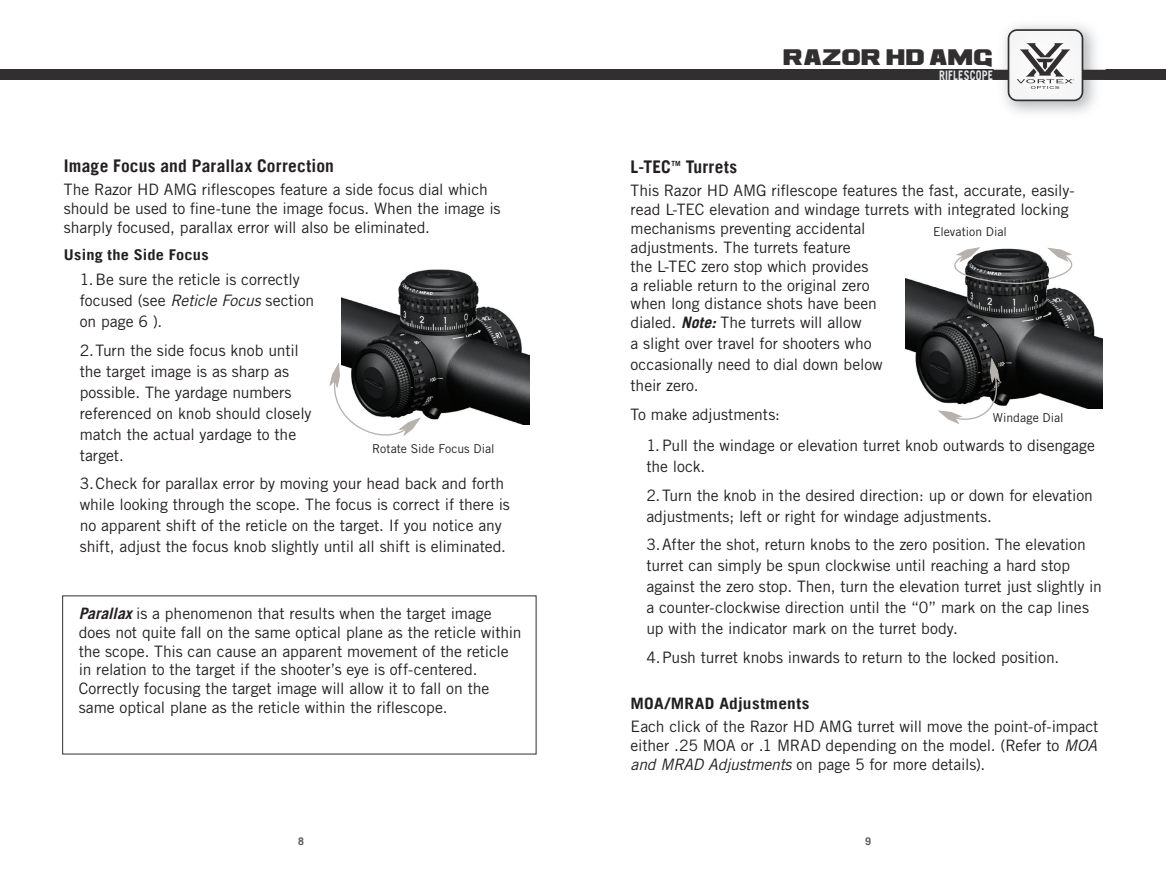
<style>
.page{position:relative;width:1166px;height:882px;background:#fff}
.page>*{position:absolute;margin:0;border:0;box-sizing:border-box;transform-origin:0 0}
.t1{font:700 17.5px "Trade Gothic LT";letter-spacing:.01em;color:#231f20}
.t2{font:17.5px "Ash";letter-spacing:.01em;color:#312f30}
.t3{font:15.75px/21px "Trade Gothic LT Std";letter-spacing:-.005em;color:#231f20}
.t4{font:700 15.75px "Trade Gothic LT";letter-spacing:.015em;color:#231f20;scale:1.1 1}
.t5{font:700 14.88px "Trade Gothic LT";letter-spacing:.015em;color:#231f20;scale:1.1 1}
.t6{font:700 13.12px "Trade Gothic LT";letter-spacing:.02em;color:#e6e7e9;scale:.8 1}
.t7{font:12.25px "Trade Gothic LT Std";color:#231f20}
.t8{font:700 10.5px "Trade Gothic LT";color:#57585a}
.t9{font:700 7.17px "Trade Gothic LT";color:#231f20}
.s1{font-style:italic}
.s2{font-weight:700;font-style:italic}
</style>
<div class="page">
<div style="left:0;top:70px;width:1166px;height:10px;background:#312f30"></div>
<img style="left:993px;top:25px;width:112px;height:88px">
<svg style="left:1007px;top:29px;width:76px;height:72px"></svg>
<img style="left:341px;top:269px;width:188px;height:155px">
<svg style="left:329px;top:363px;width:92px;height:73px"></svg>
<img style="left:906px;top:278px;width:196px;height:131px">
<svg style="left:937px;top:358px;width:66px;height:66px"></svg>
<svg style="left:925px;top:247px;width:171px;height:38px"></svg>
<p class="t1" style="left:64px;top:155px;width:271px">Image Focus and Parallax Correction</p>
<p class="t3" style="left:64px;top:180px;width:438px;line-height:18.9px">The Razor HD AMG riflescopes feature a side focus dial which should be used to fine-tune the image focus. When the image is sharply focused, parallax error will also be eliminated.</p>
<p class="t5" style="left:64px;top:246px;width:133px">Using the Side Focus</p>
<p class="t3" style="left:80px;top:269px;width:236px">1. Be sure the reticle is correctly focused (see <span class="s1">Reticle Focus</span> section on page 6 ).</p>
<p class="t3" style="left:80px;top:339px;width:233px">2. Turn the side focus knob until the target image is as sharp as possible. The yardage numbers referenced on knob should closely match the actual yardage to the target.</p>
<p class="t3" style="left:80px;top:473px;width:432px">3. Check for parallax error by moving your head back and forth while looking through the scope. The focus is correct if there is no apparent shift of the reticle on the target. If you notice any shift, adjust the focus knob slightly until all shift is eliminated.</p>
<p class="t7" style="left:372px;top:441px;width:124px">Rotate Side Focus Dial</p>
<p class="t3" style="left:79px;top:604px;width:444px;line-height:18.9px"><span class="s2">Parallax</span> is a phenomenon that results when the target image does not quite fall on the same optical plane as the reticle within the scope. This can cause an apparent movement of the reticle in relation to the target if the shooter’s eye is off-centered.<br>Correctly focusing the target image will allow it to fall on the same optical plane as the reticle within the riflescope.</p>
<p class="t2" style="left:784px;top:48px;width:211px">RAZOR HD AMG</p>
<p class="t6" style="left:939px;top:67px;width:69px">RIFLESCOPE</p>
<p class="t1" style="left:630px;top:156px;width:42px">L-TEC</p>
<p class="t9" style="left:671px;top:159px;width:11px">TM</p>
<p class="t1" style="left:685px;top:156px;width:53px">Turrets</p>
<p class="t3" style="left:630px;top:181px;width:445px;line-height:18.9px">This Razor HD AMG riflescope features the fast, accurate, easily&shy;read L-TEC elevation and windage turrets with integrated locking mechanisms preventing accidental<br>adjustments. The turrets feature<br>the L-TEC zero stop which provides<br>a reliable return to the original zero<br>when long distance shots have been<br>dialed. <span class="s2">Note:</span> The turrets will allow</p>
<p class="t3" style="left:630px;top:333px;width:254px">a slight over travel for shooters who occasionally need to dial down below their zero.</p>
<p class="t3" style="left:630px;top:404px;width:151px">To make adjustments:</p>
<p class="t3" style="left:646px;top:435px;width:450px">1. Pull the windage or elevation turret knob outwards to disengage the lock.</p>
<p class="t3" style="left:646px;top:485px;width:448px">2. Turn the knob in the desired direction: up or down for elevation adjustments; left or right for windage adjustments.</p>
<p class="t3" style="left:646px;top:534px;width:457px">3. After the shot, return knobs to the zero position. The elevation turret can simply be spun clockwise until reaching a hard stop against the zero stop. Then, turn the elevation turret just slightly in a counter-clockwise direction until the “0” mark on the cap lines up with the indicator mark on the turret body.</p>
<p class="t3" style="left:646px;top:647px;width:414px">4. Push turret knobs inwards to return to the locked position.</p>
<p class="t4" style="left:630px;top:694px;width:164px">MOA/MRAD Adjustments</p>
<p class="t3" style="left:630px;top:717px;width:469px;line-height:18.9px;text-align:justify">Each click of the Razor HD AMG turret will move the point-of-impact either .25 MOA or .1 MRAD depending on the model. (Refer to <span class="s1">MOA and MRAD Adjustments</span> on page 5 for more details).</p>
<p class="t7" style="left:933px;top:224px;width:75px">Elevation Dial</p>
<p class="t7" style="left:993px;top:410px;width:72px">Windage Dial</p>
<p class="t8" style="left:298px;top:835px;width:7px">8</p>
<p class="t8" style="left:865px;top:835px;width:7px">9</p>
</div>
